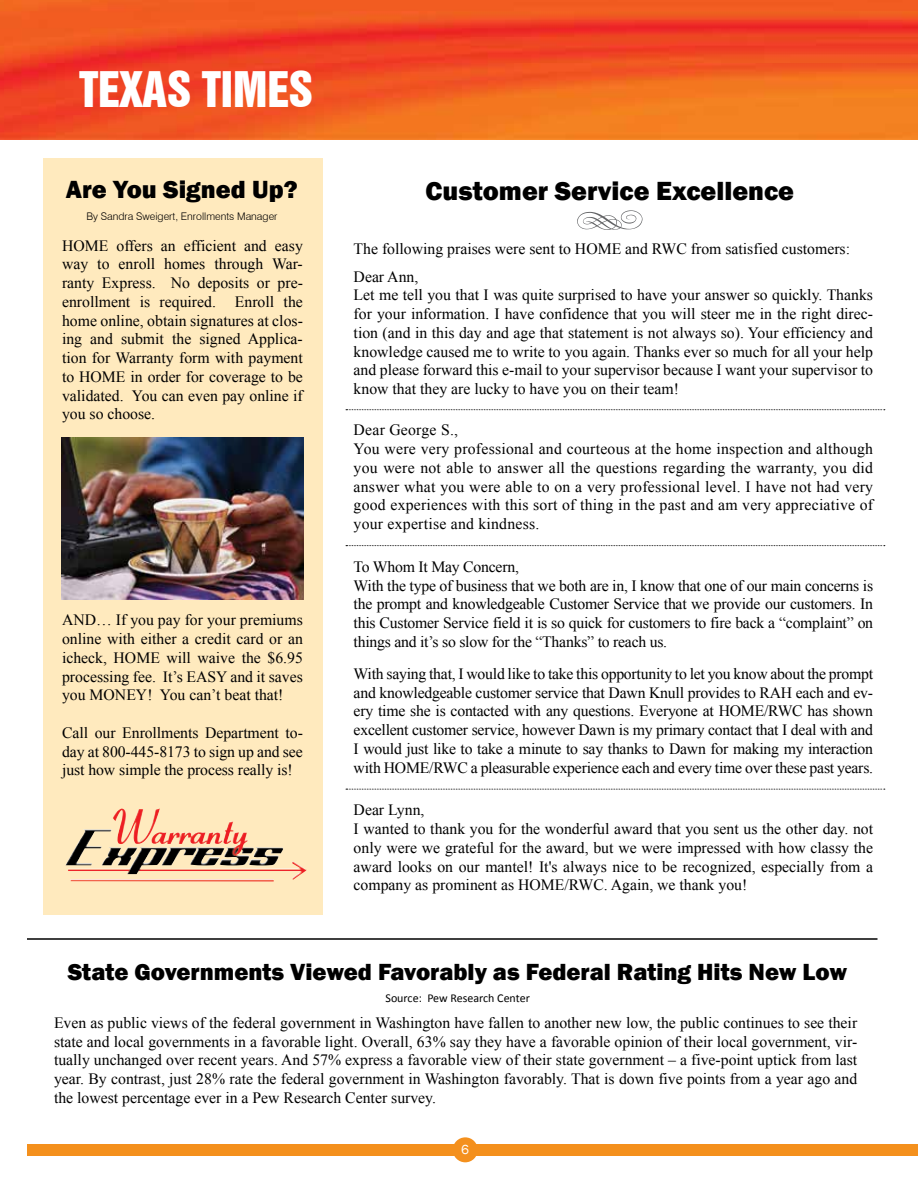
<style>
.page{position:relative;width:918px;height:1188px;background:#fff}
.page>*{position:absolute;margin:0;border:0;box-sizing:border-box;transform-origin:0 0}
.t1{font:45px "Swiss 921 BT Regular A";color:#fff}
.t2{font:800 27px "Franklin Gothic";color:#000}
.t3{font:800 25.5px "Franklin Gothic";color:#000}
.t4{font:800 24px "Franklin Gothic";color:#000}
.t5{font:15.75px/18.8px "Times New Roman";color:#000;text-align:justify}
.t6{font:13.5px "Franklin Gothic";color:#fff}
.t7{font:12px "Calibri";color:#000}
.t8{font:300 10.5px "Swiss 721 BT";color:#000}
</style>
<div class="page">
<div style="left:27px;top:1144px;width:891px;height:12px;background:#f4901d"></div>
<div style="left:453px;top:1137px;width:25px;height:25px;background:#f4901d;border-radius:50%"></div>
<img style="left:0;top:0;width:918px;height:139px">
<svg style="left:346px;top:409px;width:539px;height:1px"></svg>
<svg style="left:346px;top:789px;width:539px;height:1px"></svg>
<svg style="left:346px;top:545px;width:539px;height:1px"></svg>
<div style="left:43px;top:158px;width:279px;height:757px;background:#ffeabe"></div>
<img style="left:65px;top:808px;width:189px;height:58px">
<hr style="left:27px;top:938px;width:851px;height:2px;background:#000">
<svg style="left:577px;top:210px;width:65px;height:20px"></svg>
<img style="left:61px;top:438px;width:243px;height:161px">
<h1 class="t1" style="left:80px;top:60px;width:235px">TEXAS TIMES</h1>
<h3 class="t3" style="left:66px;top:173px;width:234px">Are You Signed Up?</h3>
<p class="t8" style="left:86px;top:209px;width:192px">By Sandra Sweigert, Enrollments Manager</p>
<p class="t5" style="left:62px;top:236px;width:242px">HOME offers an efficient and easy way to enroll homes through War&shy;ranty Express. No deposits or pre&shy;enrollment is required. Enroll the home online, obtain signatures at clos&shy;ing and submit the signed Applica&shy;tion for Warranty form with payment to HOME in order for coverage to be validated. You can even pay online if you so choose.</p>
<p class="t5" style="left:62px;top:611px;width:242px">AND… If you pay for your premiums online with either a credit card or an icheck, HOME will waive the $6.95 processing fee. It’s EASY and it saves you MONEY! You can’t beat that!</p>
<p class="t5" style="left:62px;top:723px;width:242px">Call our Enrollments Department to&shy;day at 800-445-8173 to sign up and see just how simple the process really is!</p>
<h2 class="t2" style="left:426px;top:174px;width:370px">Customer Service Excellence</h2>
<p class="t5" style="left:354px;top:234px;width:498px;line-height:27.8px">The following praises were sent to HOME and RWC from satisfied customers:<br>Dear Ann,</p>
<p class="t5" style="left:354px;top:285px;width:521px">Let me tell you that I was quite surprised to have your answer so quickly. Thanks for your information. I have confidence that you will steer me in the right direc&shy;tion (and in this day and age that statement is not always so). Your efficiency and knowledge caused me to write to you again. Thanks ever so much for all your help and please forward this e-mail to your supervisor because I want your supervisor to know that they are lucky to have you on their team!</p>
<p class="t5" style="left:354px;top:420px;width:521px;text-align:left">Dear George S.,<br>You were very professional and courteous at the home inspection and although you were not able to answer all the questions regarding the warranty, you did answer what you were able to on a very professional level. I have not had very good experiences with this sort of thing in the past and am very appreciative of your expertise and kindness.</p>
<p class="t5" style="left:354px;top:557px;width:521px;text-align:left">To Whom It May Concern,<br>With the type of business that we both are in, I know that one of our main concerns is the prompt and knowledgeable Customer Service that we provide our customers. In this Customer Service field it is so quick for customers to fire back a “complaint” on things and it’s so slow for the “Thanks” to reach us.</p>
<p class="t5" style="left:354px;top:664px;width:521px">With saying that, I would like to take this opportunity to let you know about the prompt and knowledgeable customer service that Dawn Knull provides to RAH each and ev&shy;ery time she is contacted with any questions. Everyone at HOME/RWC has shown excellent customer service, however Dawn is my primary contact that I deal with and I would just like to take a minute to say thanks to Dawn for making my interaction with HOME/RWC a pleasurable experience each and every time over these past years.</p>
<p class="t5" style="left:354px;top:801px;width:521px;text-align:left">Dear Lynn,<br>I wanted to thank you for the wonderful award that you sent us the other day. not only were we grateful for the award, but we were impressed with how classy the award looks on our mantel! It's always nice to be recognized, especially from a company as prominent as HOME/RWC. Again, we thank you!</p>
<h3 class="t4" style="left:68px;top:957px;width:781px">State Governments Viewed Favorably as Federal Rating Hits New Low</h3>
<p class="t7" style="left:386px;top:991px;width:146px">Source: Pew Research Center</p>
<p class="t5" style="left:54px;top:1013px;width:805px">Even as public views of the federal government in Washington have fallen to another new low, the public continues to see their state and local governments in a favorable light. Overall, 63% say they have a favorable opinion of their local government, vir&shy;tually unchanged over recent years. And 57% express a favorable view of their state government – a five-point uptick from last year. By contrast, just 28% rate the federal government in Washington favorably. That is down five points from a year ago and the lowest percentage ever in a Pew Research Center survey.</p>
<p class="t6" style="left:461px;top:1141px;width:9px">6</p>
</div>
